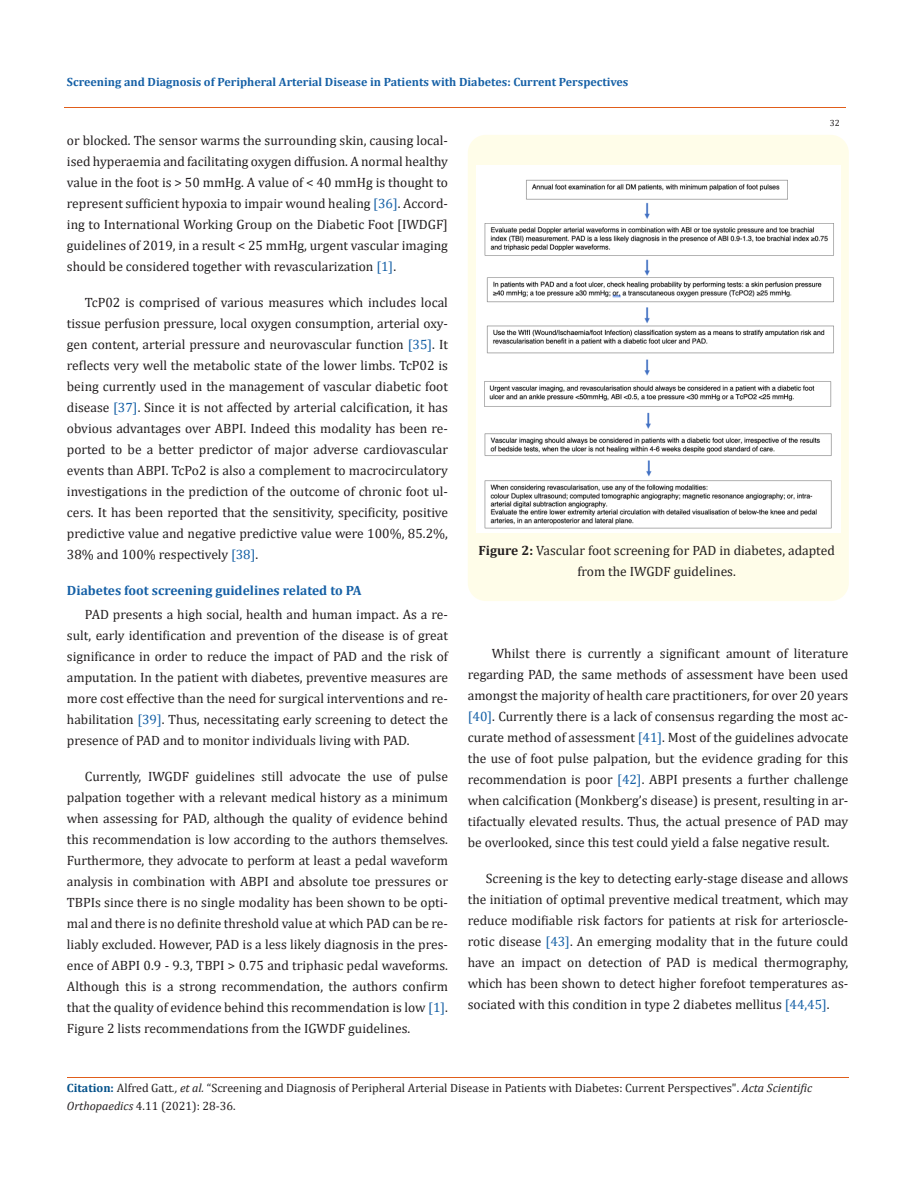
<style>
.page{position:relative;width:917px;height:1188px;background:#fff}
.page>*{position:absolute;margin:0;border:0;box-sizing:border-box;transform-origin:0 0}
.t1{font:13.5px/21px "Cambria";color:#231f20;text-align:justify}
.t2{font:700 13.5px "Cambria";color:#1560a6}
.t3{font:12px "Cambria";color:#231f20}
.t4{font:700 12px "Cambria";color:#1560a6}
.t5{font:9px "Cambria";color:#231f20}
.s1{color:#1560a6}
.s2{font-weight:700}
.s3{font-weight:700;color:#035089}
.s4{font-style:italic}
</style>
<div class="page">
<div style="left:468px;top:135px;width:380px;height:466px;background:#fffde9;border-radius:18px"></div>
<img style="left:476px;top:165px;width:364px;height:367px">
<hr style="left:64px;top:108px;width:781px;height:1px;background:#e05d1a">
<hr style="left:67px;top:1077px;width:781px;height:1px;background:#e05d1a">
<p class="t4" style="left:67px;top:73px;width:563px">Screening and Diagnosis of Peripheral Arterial Disease in Patients with Diabetes: Current Perspectives</p>
<p class="t5" style="left:829px;top:118px;width:11px">32</p>
<p class="t1" style="left:67px;top:130px;width:382px">or blocked. The sensor warms the surrounding skin, causing local&shy;ised hyperaemia and facilitating oxygen diffusion. A normal healthy value in the foot is &gt; 50 mmHg. A value of &lt; 40 mmHg is thought to represent sufficient hypoxia to impair wound healing <span class="s1">[36]</span>. Accord&shy;ing to International Working Group on the Diabetic Foot [IWDGF] guidelines of 2019, in a result &lt; 25 mmHg, urgent vascular imaging should be considered together with revascularization <span class="s1">[1]</span>.</p>
<p class="t1" style="left:67px;top:292px;width:382px;text-indent:18px">TcP02 is comprised of various measures which includes local tissue perfusion pressure, local oxygen consumption, arterial oxy&shy;gen content, arterial pressure and neurovascular function <span class="s1">[35]</span>. It reflects very well the metabolic state of the lower limbs. TcP02 is being currently used in the management of vascular diabetic foot disease <span class="s1">[37]</span>. Since it is not affected by arterial calcification, it has obvious advantages over ABPI. Indeed this modality has been re&shy;ported to be a better predictor of major adverse cardiovascular events than ABPI. TcPo2 is also a complement to macrocirculatory investigations in the prediction of the outcome of chronic foot ul&shy;cers. It has been reported that the sensitivity, specificity, positive predictive value and negative predictive value were 100%, 85.2%, 38% and 100% respectively <span class="s1">[38]</span>.</p>
<p class="t2" style="left:67px;top:581px;width:296px">Diabetes foot screening guidelines related to PA</p>
<p class="t1" style="left:67px;top:604px;width:382px;text-indent:18px">PAD presents a high social, health and human impact. As a re&shy;sult, early identification and prevention of the disease is of great significance in order to reduce the impact of PAD and the risk of amputation. In the patient with diabetes, preventive measures are more cost effective than the need for surgical interventions and re&shy;habilitation <span class="s1">[39]</span>. Thus, necessitating early screening to detect the presence of PAD and to monitor individuals living with PAD.</p>
<p class="t1" style="left:67px;top:766px;width:382px;text-indent:18px">Currently, IWGDF guidelines still advocate the use of pulse palpation together with a relevant medical history as a minimum when assessing for PAD, although the quality of evidence behind this recommendation is low according to the authors themselves.<br>Furthermore, they advocate to perform at least a pedal waveform analysis in combination with ABPI and absolute toe pressures or TBPIs since there is no single modality has been shown to be opti&shy;mal and there is no definite threshold value at which PAD can be re&shy;liably excluded. However, PAD is a less likely diagnosis in the pres&shy;ence of ABPI 0.9 - 9.3, TBPI &gt; 0.75 and triphasic pedal waveforms.<br>Although this is a strong recommendation, the authors confirm that the quality of evidence behind this recommendation is low <span class="s1">[1]</span>.<br>Figure 2 lists recommendations from the IGWDF guidelines.</p>
<p class="t1" style="left:478px;top:540px;width:358px;text-align:center"><span class="s2">Figure 2:</span> Vascular foot screening for PAD in diabetes, adapted from the IWGDF guidelines.</p>
<p class="t1" style="left:468px;top:643px;width:382px;text-indent:24px">Whilst there is currently a significant amount of literature regarding PAD, the same methods of assessment have been used amongst the majority of health care practitioners, for over 20 years <span class="s1">[40]</span>. Currently there is a lack of consensus regarding the most ac&shy;curate method of assessment <span class="s1">[41]</span>. Most of the guidelines advocate the use of foot pulse palpation, but the evidence grading for this recommendation is poor <span class="s1">[42]</span>. ABPI presents a further challenge when calcification (Monkberg’s disease) is present, resulting in ar&shy;tifactually elevated results. Thus, the actual presence of PAD may be overlooked, since this test could yield a false negative result.</p>
<p class="t1" style="left:468px;top:868px;width:382px;text-indent:18px">Screening is the key to detecting early-stage disease and allows the initiation of optimal preventive medical treatment, which may reduce modifiable risk factors for patients at risk for arterioscle&shy;rotic disease <span class="s1">[43]</span>. An emerging modality that in the future could have an impact on detection of PAD is medical thermography, which has been shown to detect higher forefoot temperatures as&shy;sociated with this condition in type 2 diabetes mellitus <span class="s1">[44,45]</span>.</p>
<p class="t3" style="left:67px;top:1081px;width:747px"><span class="s3">Citation:</span> Alfred Gatt<span class="s4">., et al.</span> “Screening and Diagnosis of Peripheral Arterial Disease in Patients with Diabetes: Current Perspectives". <span class="s4">Acta Scientific</span></p>
<p class="t3" style="left:67px;top:1099px;width:170px"><span class="s4">Orthopaedics</span> 4.11 (2021): 28-36.</p>
</div>
